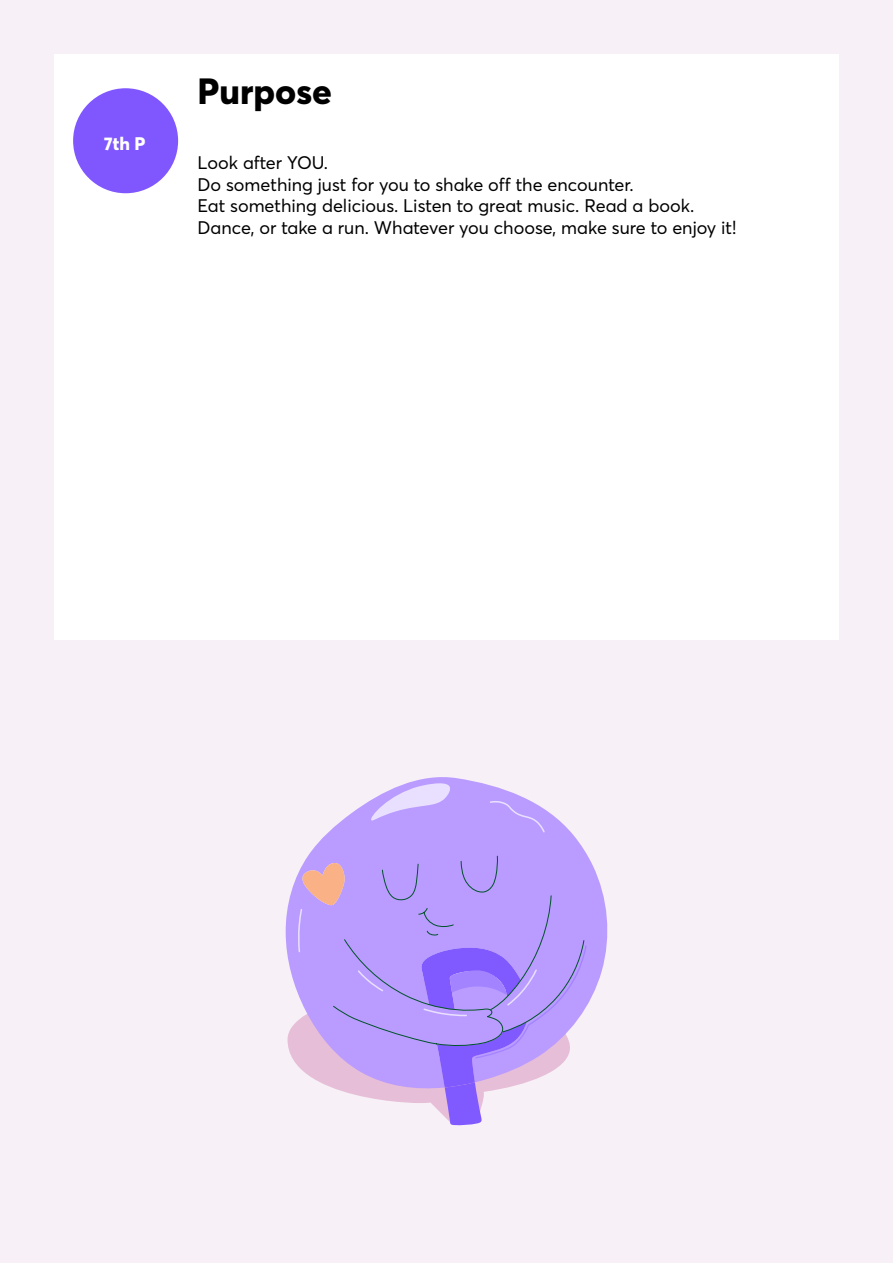
<style>
.page{position:relative;width:893px;height:1263px;background:#f7f1f7}
.page>*{position:absolute;margin:0;border:0;box-sizing:border-box;transform-origin:0 0}
.t1{font:800 36px "Averta";color:#000}
.t2{font:18px/21.6px "Averta";color:#000}
.t3{font:800 18px "Averta";color:#fff}
</style>
<div class="page">
<div style="left:54px;top:54px;width:785px;height:585px;background:#fff"></div>
<div style="left:73px;top:88px;width:105px;height:105px;background:#8057ff;border-radius:50%"></div>
<svg style="left:286px;top:777px;width:322px;height:228px;fill:#ba9bff"></svg>
<svg style="left:368px;top:780px;width:84px;height:42px;background:#d2befd"></svg>
<svg style="left:332px;top:815px;width:17px;height:13px"></svg>
<svg style="left:489px;top:801px;width:57px;height:33px;background:#bea1fe"></svg>
<svg style="left:287px;top:855px;width:300px;height:270px"></svg>
<p class="t3" style="left:104px;top:130px;width:43px">7th P</p>
<h1 class="t1" style="left:197px;top:66px;width:136px">Purpose</h1>
<p class="t2" style="left:197px;top:151px;width:540px">Look after YOU.<br>Do something just for you to shake off the encounter.<br>Eat something delicious. Listen to great music. Read a book.<br>Dance, or take a run. Whatever you choose, make sure to enjoy it!</p>
</div>
